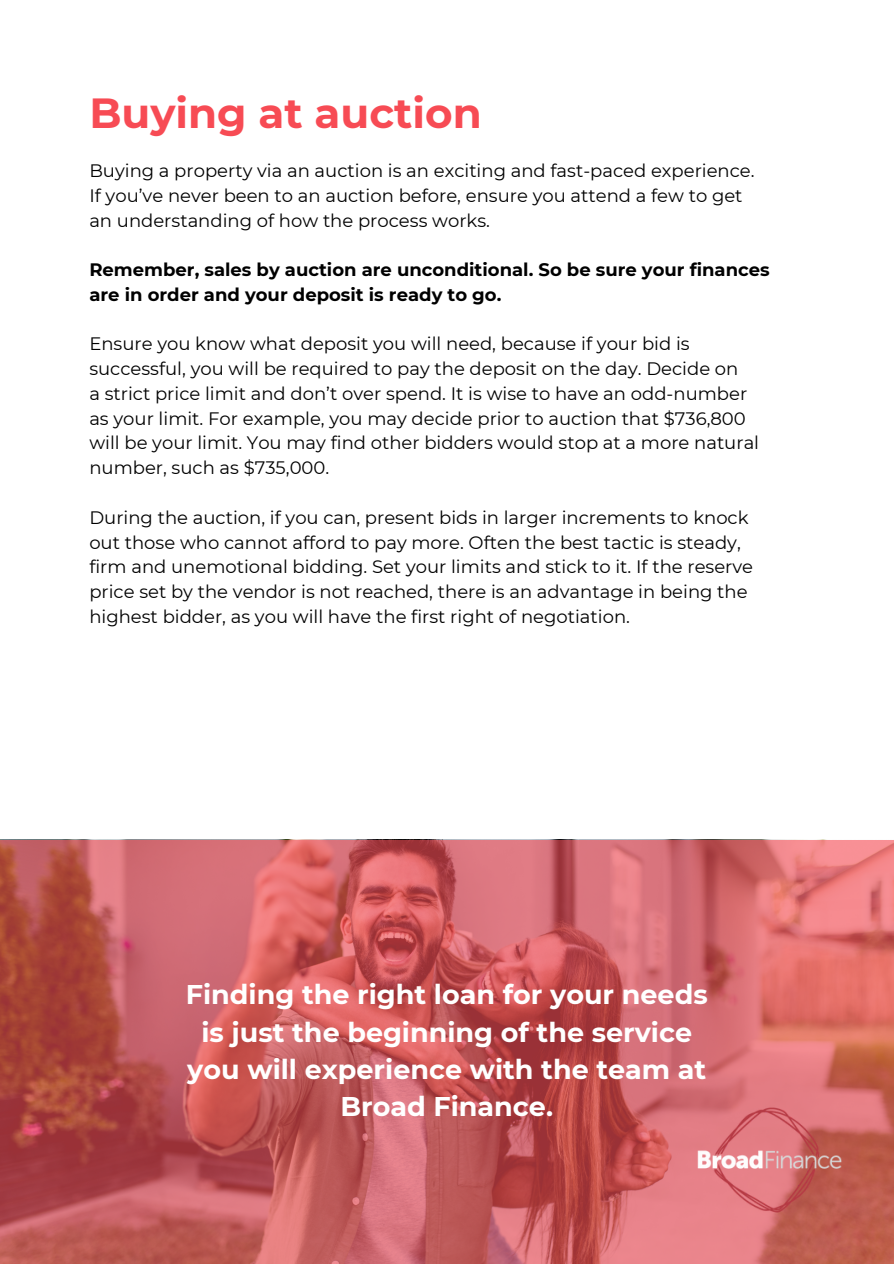
<style>
.page{position:relative;width:894px;height:1264px;background:#fff}
.page>*{position:absolute;margin:0;border:0;box-sizing:border-box;transform-origin:0 0}
.t1{font:700 42px "Montserrat";color:#f74b54}
.t2{font:700 27px/37.2px "Montserrat";color:#fff;text-align:center}
.t3{font:18px/24.8px "Montserrat";color:#000}
.t4{font:700 18px/24.8px "Montserrat";color:#000}
</style>
<div class="page">
<svg style="left:0;top:839px;width:893px;height:424px;background:#c75e5f"></svg>
<img style="left:680px;top:1078px;width:177px;height:148px">
<h1 class="t1" style="left:89px;top:87px;width:394px">Buying at auction</h1>
<p class="t3" style="left:89px;top:158px;width:666px">Buying a property via an auction is an exciting and fast-paced experience.<br>If you’ve never been to an auction before, ensure you attend a few to get an understanding of how the process works.</p>
<p class="t4" style="left:89px;top:257px;width:681px">Remember, sales by auction are unconditional. So be sure your finances are in order and your deposit is ready to go.</p>
<p class="t3" style="left:89px;top:331px;width:671px">Ensure you know what deposit you will need, because if your bid is successful, you will be required to pay the deposit on the day. Decide on<br>a strict price limit and don’t over spend. It is wise to have an odd-number as your limit. For example, you may decide prior to auction that $736,800 will be your limit. You may find other bidders would stop at a more natural number, such as $735,000.</p>
<p class="t3" style="left:89px;top:505px;width:665px">During the auction, if you can, present bids in larger increments to knock out those who cannot afford to pay more. Often the best tactic is steady, firm and unemotional bidding. Set your limits and stick to it. If the reserve price set by the vendor is not reached, there is an advantage in being the highest bidder, as you will have the first right of negotiation.</p>
<h2 class="t2" style="left:186px;top:976px;width:523px">Finding the right loan for your needs is just the beginning of the service you will experience with the team at<br>Broad Finance.</h2>
</div>
